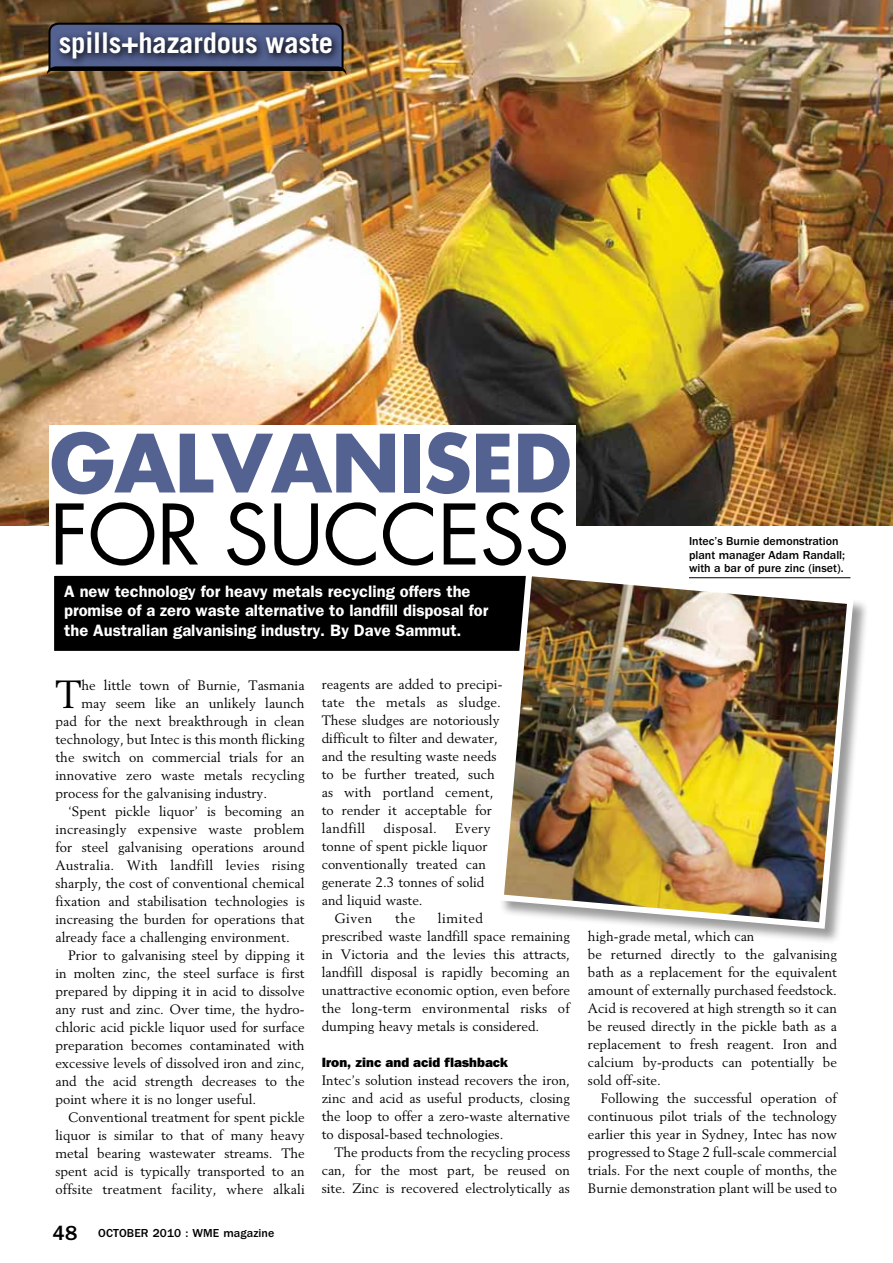
<style>
.page{position:relative;width:893px;height:1263px;background:#fff}
.page>*{position:absolute;margin:0;border:0;box-sizing:border-box;transform-origin:0 0}
.t1{font:81px "Futura";letter-spacing:-.01em;color:#000}
.t2{font:700 78px "Futura";letter-spacing:-.01em;color:#546292}
.t3{font:38.85px "Berling";color:#000}
.t4{font:700 28.5px "Trade Gothic";letter-spacing:-.005em;color:#fff}
.t5{font:600 16.5px/19.5px "Franklin Gothic";color:#fff}
.t6{font:13.5px/18px "Berling";letter-spacing:.005em;color:#000}
.t7{font:800 13.5px "Franklin Gothic";letter-spacing:.005em;color:#000}
.t8{font:13.5px "Berling";letter-spacing:.03em;color:#000}
.t9{font:500 12px/13.5px "Franklin Gothic";color:#000}
.s1{font-size:21px}
</style>
<div class="page">
<img style="left:0;top:0;width:893px;height:525px">
<div style="left:49px;top:425px;width:527px;height:229px;background:#fff"></div>
<div style="left:52px;top:574px;width:520px;height:79px;background:#000"></div>
<div style="left:50px;top:571px;width:524px;height:84px;border:4px solid #fff"></div>
<img style="left:47px;top:22px;width:300px;height:53px">
<svg style="left:54px;top:26px;width:288px;height:43px;background:#3e486c"></svg>
<div style="left:498px;top:571px;width:372px;height:374px;background:#000;opacity:.4"></div>
<img style="left:494px;top:571px;width:363px;height:361px">
<hr style="left:689px;top:577px;width:161px;height:1px;background:#000">
<h3 class="t4" style="left:59px;top:26px;width:276px">spills+hazardous waste</h3>
<h2 class="t2" style="left:50px;top:411px;width:524px">GALVANISED</h2>
<h1 class="t1" style="left:50px;top:483px;width:522px">FOR SUCCESS</h1>
<p class="t5" style="left:64px;top:582px;width:426px">A new technology for heavy metals recycling offers the promise of a zero waste alternative to landfill disposal for the Australian galvanising industry. By Dave Sammut.</p>
<h3 class="t3" style="left:55px;top:670px;width:27px">T</h3>
<p class="t6" style="left:82px;top:676px;width:225px">he little town of Burnie, Tasmania</p>
<p class="t6" style="left:82px;top:694px;width:225px">may seem like an unlikely launch</p>
<p class="t6" style="left:55px;top:712px;width:251px">pad for the next breakthrough in clean</p>
<p class="t6" style="left:55px;top:730px;width:251px">technology, but Intec is this month flicking</p>
<p class="t6" style="left:55px;top:748px;width:251px">the switch on commercial trials for an</p>
<p class="t6" style="left:55px;top:766px;width:251px">innovative zero waste metals recycling</p>
<p class="t6" style="left:55px;top:784px;width:213px">process for the galvanising industry.</p>
<p class="t6" style="left:68px;top:802px;width:238px">‘Spent pickle liquor’ is becoming an</p>
<p class="t6" style="left:55px;top:820px;width:251px">increasingly expensive waste problem</p>
<p class="t6" style="left:55px;top:838px;width:251px">for steel galvanising operations around</p>
<p class="t6" style="left:55px;top:856px;width:251px">Australia. With landfill levies rising</p>
<p class="t6" style="left:55px;top:874px;width:251px">sharply, the cost of conventional chemical</p>
<p class="t6" style="left:55px;top:892px;width:251px">fixation and stabilisation technologies is</p>
<p class="t6" style="left:55px;top:910px;width:251px">increasing the burden for operations that</p>
<p class="t6" style="left:55px;top:928px;width:236px">already face a challenging environment.</p>
<p class="t6" style="left:68px;top:946px;width:238px">Prior to galvanising steel by dipping it</p>
<p class="t6" style="left:55px;top:964px;width:251px">in molten zinc, the steel surface is first</p>
<p class="t6" style="left:55px;top:982px;width:251px">prepared by dipping it in acid to dissolve</p>
<p class="t6" style="left:55px;top:1000px;width:251px">any rust and zinc. Over time, the hydro-</p>
<p class="t6" style="left:55px;top:1018px;width:251px">chloric acid pickle liquor used for surface</p>
<p class="t6" style="left:55px;top:1036px;width:251px">preparation becomes contaminated with</p>
<p class="t6" style="left:55px;top:1054px;width:251px">excessive levels of dissolved iron and zinc,</p>
<p class="t6" style="left:55px;top:1072px;width:251px">and the acid strength decreases to the</p>
<p class="t6" style="left:55px;top:1090px;width:202px">point where it is no longer useful.</p>
<p class="t6" style="left:68px;top:1108px;width:238px">Conventional treatment for spent pickle</p>
<p class="t6" style="left:55px;top:1126px;width:251px">liquor is similar to that of many heavy</p>
<p class="t6" style="left:55px;top:1144px;width:251px">metal bearing wastewater streams. The</p>
<p class="t6" style="left:55px;top:1162px;width:251px">spent acid is typically transported to an</p>
<p class="t6" style="left:55px;top:1180px;width:251px">offsite treatment facility, where alkali</p>
<p class="t9" style="left:53px;top:1226px;width:224px"><span class="s1">48</span> OCTOBER 2010 : WME magazine</p>
<p class="t6" style="left:322px;top:676px;width:182px">reagents are added to precipi&shy;tate the metals as sludge.<br>These sludges are notoriously difficult to filter and dewater, and the resulting waste needs to be further treated, such as with portland cement, to render it acceptable for landfill</p>
<p class="t8" style="left:384px;top:820px;width:55px">disposal.</p>
<p class="t6" style="left:455px;top:819px;width:37px">Every</p>
<p class="t6" style="left:322px;top:837px;width:167px">tonne of spent pickle liquor</p>
<p class="t6" style="left:322px;top:855px;width:166px">conventionally treated can</p>
<p class="t6" style="left:322px;top:873px;width:164px">generate 2.3 tonnes of solid</p>
<p class="t6" style="left:322px;top:891px;width:102px">and liquid waste.</p>
<p class="t6" style="left:334px;top:909px;width:39px">Given</p>
<p class="t6" style="left:395px;top:909px;width:22px">the</p>
<p class="t6" style="left:322px;top:909px;width:250px;text-indent:116px">limited<br>prescribed waste landfill space remaining in Victoria and the levies this attracts, landfill disposal is rapidly becoming an unattractive economic option, even before the long-term environmental risks of dumping heavy metals is considered.</p>
<p class="t7" style="left:322px;top:1055px;width:188px">Iron, zinc and acid flashback</p>
<p class="t6" style="left:322px;top:1071px;width:250px;text-align:justify">Intec’s solution instead recovers the iron, zinc and acid as useful products, closing the loop to offer a zero-waste alternative to disposal-based technologies.</p>
<p class="t6" style="left:322px;top:1143px;width:250px;text-align:justify;text-indent:13px">The products from the recycling process can, for the most part, be reused on site. Zinc is recovered electrolytically as</p>
<p class="t9" style="left:689px;top:535px;width:158px">Intec’s Burnie demonstration plant manager Adam Randall; with a bar of pure zinc (inset).</p>
<p class="t6" style="left:588px;top:927px;width:251px">high-grade metal, which can<br>be returned directly to the galvanising bath as a replacement for the equivalent amount of externally purchased feedstock.<br>Acid is recovered at high strength so it can be reused directly in the pickle bath as a replacement to fresh reagent. Iron and calcium by-products can potentially be sold off-site.</p>
<p class="t6" style="left:588px;top:1089px;width:250px;text-align:justify;text-indent:13px">Following the successful operation of continuous pilot trials of the technology earlier this year in Sydney, Intec has now progressed to Stage 2 full-scale commercial trials. For the next couple of months, the Burnie demonstration plant will be used to</p>
</div>
